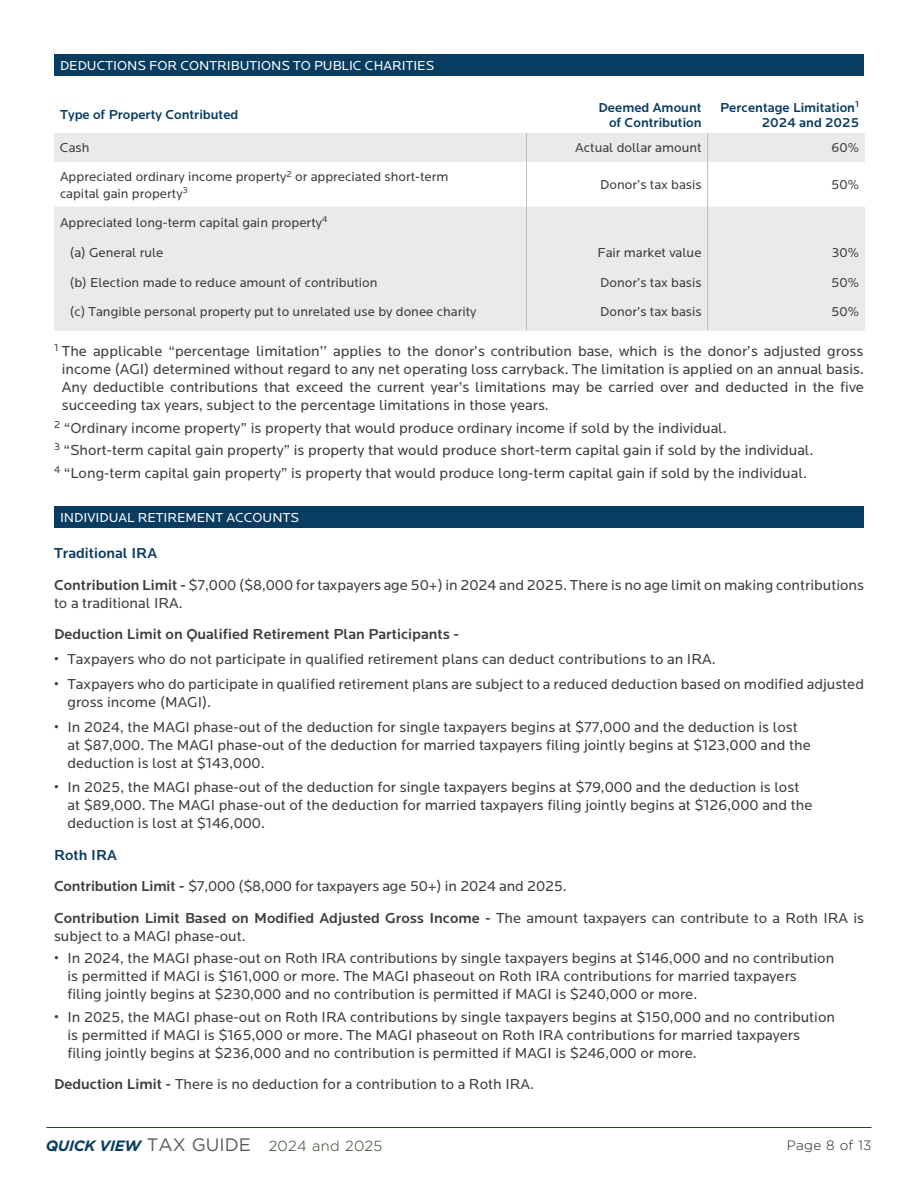
<style>
.page{position:relative;width:918px;height:1188px;background:#fff}
.page>*{position:absolute;margin:0;border:0;box-sizing:border-box;transform-origin:0 0}
.Body_p_AFTER_HEAD{font:15px/18px "Locator";color:#3e3e3f}
.Body_p_AFTER_HEAD-2{font:500 15px "Locator";color:#3e3e3f}
.Body_p_AFTER_HEAD-3{font:500 15px "Locator";color:#093c61}
.t1{font:300 14.55px "Gotham";letter-spacing:.02em;color:#2b3e27}
.body_p{font:13.5px/16.5px "Locator";color:#3e3e3f}
.Body_p_AFTER_HEAD-4{font:500 13.5px/15.5px "Locator";color:#093c61;text-align:right}
.Body_p_AFTER_HEAD-5{font:13.5px "Locator";color:#fff}
.t2{font:300 13.5px "Gotham";letter-spacing:.02em;color:#231f20}
.s1{font-weight:500}
.s2{font-weight:700;font-style:italic;font-size:15px;color:#093c61}
.s3{font-weight:400;font-size:18px;color:#525b56}
</style>
<div class="page">
<hr style="left:46px;top:1127px;width:826px;height:1px;background:#2b3e27">
<div style="left:54px;top:54px;width:809px;height:22px;background:#093c61"></div>
<svg style="left:54px;top:133px;width:811px;height:198px"></svg>
<hr style="left:526px;top:162px;width:1px;height:45px;background:#bcbdc0">
<hr style="left:526px;top:207px;width:1px;height:30px;background:#bcbdc0">
<hr style="left:526px;top:237px;width:1px;height:30px;background:#bcbdc0">
<hr style="left:526px;top:267px;width:1px;height:30px;background:#bcbdc0">
<hr style="left:526px;top:297px;width:1px;height:34px;background:#bcbdc0">
<div style="left:54px;top:506px;width:809px;height:22px;background:#093c61"></div>
<p class="Body_p_AFTER_HEAD-5" style="left:60px;top:58px;width:376px">DEDUCTIONS FOR CONTRIBUTIONS TO PUBLIC CHARITIES</p>
<p class="Body_p_AFTER_HEAD-4" style="left:60px;top:107px;width:180px">Type of Property Contributed</p>
<p class="Body_p_AFTER_HEAD-4" style="left:599px;top:100px;width:105px">Deemed Amount of Contribution</p>
<p class="Body_p_AFTER_HEAD-4" style="left:720px;top:100px;width:140px">Percentage Limitation<sup>1<br></sup>2024 and 2025</p>
<p class="body_p" style="left:60px;top:140px;width:31px">Cash</p>
<p class="body_p" style="left:575px;top:140px;width:128px">Actual dollar amount</p>
<p class="body_p" style="left:831px;top:140px;width:29px">60%</p>
<p class="body_p" style="left:60px;top:169px;width:390px">Appreciated ordinary income property<sup>2</sup> or appreciated short-term capital gain property<sup>3</sup></p>
<p class="body_p" style="left:600px;top:177px;width:103px">Donor’s tax basis</p>
<p class="body_p" style="left:831px;top:177px;width:29px">50%</p>
<p class="body_p" style="left:60px;top:214px;width:269px">Appreciated long-term capital gain property<sup>4</sup></p>
<p class="body_p" style="left:70px;top:244px;width:95px">(a) General rule</p>
<p class="body_p" style="left:598px;top:244px;width:106px">Fair market value</p>
<p class="body_p" style="left:832px;top:244px;width:29px">30%</p>
<p class="body_p" style="left:70px;top:274px;width:309px">(b) Election made to reduce amount of contribution</p>
<p class="body_p" style="left:600px;top:274px;width:103px">Donor’s tax basis</p>
<p class="body_p" style="left:831px;top:274px;width:29px">50%</p>
<p class="body_p" style="left:70px;top:303px;width:408px">(c) Tangible personal property put to unrelated use by donee charity</p>
<p class="body_p" style="left:600px;top:303px;width:103px">Donor’s tax basis</p>
<p class="body_p" style="left:831px;top:303px;width:29px">50%</p>
<p class="Body_p_AFTER_HEAD" style="left:62px;top:343px;width:804px;text-align:justify;text-indent:-8px"><sup>1</sup> The applicable “percentage limitation’’ applies to the donor’s contribution base, which is the donor’s adjusted gross income (AGI) determined without regard to any net operating loss carryback. The limitation is applied on an annual basis.<br>Any deductible contributions that exceed the current year’s limitations may be carried over and deducted in the five succeeding tax years, subject to the percentage limitations in those years.</p>
<p class="Body_p_AFTER_HEAD" style="left:54px;top:419px;width:674px"><sup>2</sup> “Ordinary income property” is property that would produce ordinary income if sold by the individual.</p>
<p class="Body_p_AFTER_HEAD" style="left:54px;top:442px;width:761px"><sup>3</sup> “Short-term capital gain property” is property that would produce short-term capital gain if sold by the individual.</p>
<p class="Body_p_AFTER_HEAD" style="left:54px;top:464px;width:754px"><sup>4</sup> “Long-term capital gain property” is property that would produce long-term capital gain if sold by the individual.</p>
<p class="Body_p_AFTER_HEAD-5" style="left:60px;top:510px;width:240px">INDIVIDUAL RETIREMENT ACCOUNTS</p>
<p class="Body_p_AFTER_HEAD-3" style="left:54px;top:545px;width:105px">Traditional IRA</p>
<p class="Body_p_AFTER_HEAD" style="left:54px;top:576px;width:812px"><span class="s1">Contribution Limit -</span> $7,000 ($8,000 for taxpayers age 50+) in 2024 and 2025. There is no age limit on making contributions to a traditional IRA.</p>
<p class="Body_p_AFTER_HEAD-2" style="left:54px;top:626px;width:407px">Deduction Limit on Qualified Retirement Plan Participants -</p>
<p class="Body_p_AFTER_HEAD" style="left:54px;top:650px;width:663px">• Taxpayers who do not participate in qualified retirement plans can deduct contributions to an IRA.</p>
<p class="Body_p_AFTER_HEAD" style="left:68px;top:675px;width:798px;text-indent:-14px">• Taxpayers who do participate in qualified retirement plans are subject to a reduced deduction based on modified adjusted gross income (MAGI).</p>
<p class="Body_p_AFTER_HEAD" style="left:68px;top:718px;width:745px;text-indent:-14px">• In 2024, the MAGI phase-out of the deduction for single taxpayers begins at $77,000 and the deduction is lost at $87,000. The MAGI phase-out of the deduction for married taxpayers filing jointly begins at $123,000 and the deduction is lost at $143,000.</p>
<p class="Body_p_AFTER_HEAD" style="left:68px;top:778px;width:747px;text-indent:-14px">• In 2025, the MAGI phase-out of the deduction for single taxpayers begins at $79,000 and the deduction is lost at $89,000. The MAGI phase-out of the deduction for married taxpayers filing jointly begins at $126,000 and the deduction is lost at $146,000.</p>
<p class="Body_p_AFTER_HEAD-3" style="left:54px;top:846px;width:65px">Roth IRA</p>
<p class="Body_p_AFTER_HEAD" style="left:54px;top:877px;width:514px"><span class="s1">Contribution Limit -</span> $7,000 ($8,000 for taxpayers age 50+) in 2024 and 2025.</p>
<p class="Body_p_AFTER_HEAD" style="left:54px;top:909px;width:811px"><span class="s1">Contribution Limit Based on Modified Adjusted Gross Income -</span> The amount taxpayers can contribute to a Roth IRA is subject to a MAGI phase-out.</p>
<p class="Body_p_AFTER_HEAD" style="left:68px;top:949px;width:768px;text-indent:-14px">• In 2024, the MAGI phase-out on Roth IRA contributions by single taxpayers begins at $146,000 and no contribution is permitted if MAGI is $161,000 or more. The MAGI phaseout on Roth IRA contributions for married taxpayers filing jointly begins at $230,000 and no contribution is permitted if MAGI is $240,000 or more.</p>
<p class="Body_p_AFTER_HEAD" style="left:68px;top:1008px;width:769px;text-indent:-14px">• In 2025, the MAGI phase-out on Roth IRA contributions by single taxpayers begins at $150,000 and no contribution is permitted if MAGI is $165,000 or more. The MAGI phaseout on Roth IRA contributions for married taxpayers filing jointly begins at $236,000 and no contribution is permitted if MAGI is $246,000 or more.</p>
<p class="Body_p_AFTER_HEAD" style="left:54px;top:1075px;width:482px"><span class="s1">Deduction Limit -</span> There is no deduction for a contribution to a Roth IRA.</p>
<p class="t1" style="left:46px;top:1137px;width:338px"><span class="s2">QUICK VIEW</span> <span class="s3">TAX GUIDE</span> 2024 and 2025</p>
<p class="t2" style="left:787px;top:1136px;width:86px">Page 8 of 13</p>
</div>
